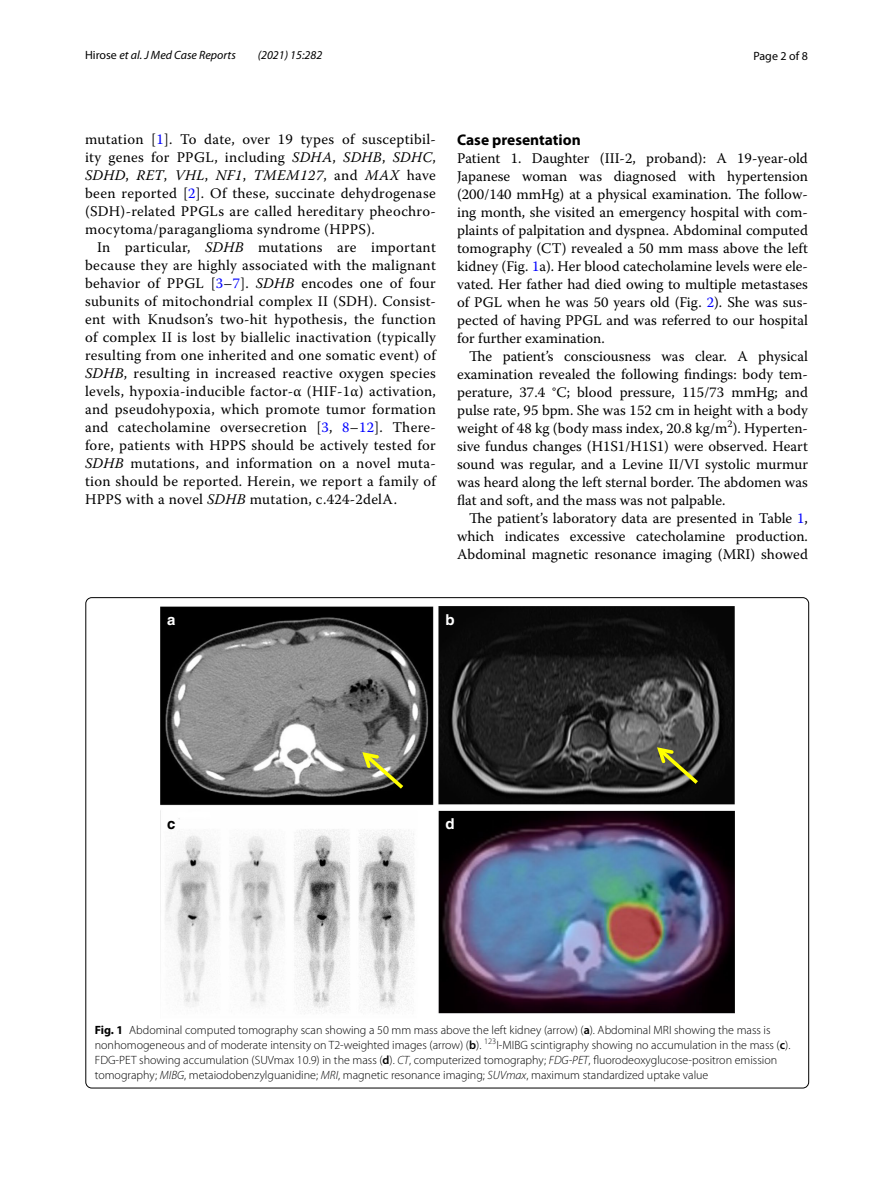
<style>
.page{position:relative;width:893px;height:1187px;background:#fff}
.page>*{position:absolute;margin:0;border:0;box-sizing:border-box;transform-origin:0 0}
.t1{font:700 15.45px "Myriad Pro";color:#000}
.t2{font:700 15px "Helvetica";color:#fff}
.t3{font:700 15px "Helvetica";color:#000}
.t4{font:14.7px/18px "Warnock Pro";letter-spacing:.01em;color:#000;text-align:justify}
.t5{font:300 12px/15px "Myriad Pro";color:#000}
.t6{font:italic 12px "Myriad Pro";color:#000}
.t7{font:12px "Myriad Pro";color:#000}
.s1{font-style:normal}
.s2{color:#00f}
.s3{font-style:italic}
.s4{font-weight:700}
.s5{font-weight:600}
</style>
<div class="page">
<img style="left:160px;top:606px;width:574px;height:408px">
<svg style="left:654px;top:744px;width:48px;height:43px"></svg>
<svg style="left:360px;top:749px;width:47px;height:43px"></svg>
<p class="t6" style="left:85px;top:48px;width:152px"><span class="s1">Hirose</span> et al. J Med Case Reports</p>
<p class="t6" style="left:258px;top:48px;width:66px">(2021) 15:282</p>
<p class="t7" style="left:753px;top:48px;width:56px">Page 2 of 8</p>
<p class="t4" style="left:85px;top:130px;width:352px">mutation [<span class="s2">1</span>]. To date, over 19 types of susceptibil&shy;ity genes for PPGL, including <span class="s3">SDHA</span>, <span class="s3">SDHB</span>, <span class="s3">SDHC</span>, <span class="s3">SDHD</span>, <span class="s3">RET</span>, <span class="s3">VHL</span>, <span class="s3">NF1</span>, <span class="s3">TMEM127</span>, and <span class="s3">MAX</span> have been reported [<span class="s2">2</span>]. Of these, succinate dehydrogenase (SDH)-related PPGLs are called hereditary pheochro&shy;mocytoma/paraganglioma syndrome (HPPS).</p>
<p class="t4" style="left:85px;top:238px;width:352px;text-indent:12px">In particular, <span class="s3">SDHB</span> mutations are important because they are highly associated with the malignant behavior of PPGL [<span class="s2">3</span>–<span class="s2">7</span>]. <span class="s3">SDHB</span> encodes one of four subunits of mitochondrial complex II (SDH). Consist&shy;ent with Knudson’s two-hit hypothesis, the function of complex II is lost by biallelic inactivation (typically resulting from one inherited and one somatic event) of <span class="s3">SDHB</span>, resulting in increased reactive oxygen species levels, hypoxia-inducible factor-α (HIF-1α) activation, and pseudohypoxia, which promote tumor formation and catecholamine oversecretion [<span class="s2">3</span>, <span class="s2">8</span>–<span class="s2">12</span>]. There&shy;fore, patients with HPPS should be actively tested for <span class="s3">SDHB</span> mutations, and information on a novel muta&shy;tion should be reported. Herein, we report a family of HPPS with a novel <span class="s3">SDHB</span> mutation, c.424-2delA.</p>
<p class="t1" style="left:457px;top:129px;width:125px">Case presentation</p>
<p class="t4" style="left:457px;top:148px;width:352px">Patient 1. Daughter (III-2, proband): A 19-year-old Japanese woman was diagnosed with hypertension (200/140 mmHg) at a physical examination. The follow&shy;ing month, she visited an emergency hospital with com&shy;plaints of palpitation and dyspnea. Abdominal computed tomography (CT) revealed a 50 mm mass above the left kidney (Fig. <span class="s2">1</span>a). Her blood catecholamine levels were ele&shy;vated. Her father had died owing to multiple metastases of PGL when he was 50 years old (Fig. <span class="s2">2</span>). She was sus&shy;pected of having PPGL and was referred to our hospital for further examination.</p>
<p class="t4" style="left:457px;top:346px;width:352px;text-indent:12px">The patient’s consciousness was clear. A physical examination revealed the following findings: body tem&shy;perature, 37.4 °C; blood pressure, 115/73 mmHg; and pulse rate, 95 bpm. She was 152 cm in height with a body weight of 48 kg (body mass index, 20.8 kg/m<sup>2</sup>). Hyperten&shy;sive fundus changes (H1S1/H1S1) were observed. Heart sound was regular, and a Levine II/VI systolic murmur was heard along the left sternal border. The abdomen was flat and soft, and the mass was not palpable.</p>
<p class="t4" style="left:457px;top:508px;width:352px;text-indent:12px">The patient’s laboratory data are presented in Table <span class="s2">1</span>, which indicates excessive catecholamine production.<br>Abdominal magnetic resonance imaging (MRI) showed</p>
<p class="t2" style="left:167px;top:611px;width:10px">a</p>
<p class="t2" style="left:445px;top:611px;width:11px">b</p>
<p class="t3" style="left:167px;top:814px;width:10px">c</p>
<p class="t2" style="left:445px;top:814px;width:11px">d</p>
<p class="t5" style="left:95px;top:1022px;width:697px"><span class="s4">Fig. 1</span> Abdominal computed tomography scan showing a 50 mm mass above the left kidney (arrow) (<span class="s5">a</span>). Abdominal MRI showing the mass is nonhomogeneous and of moderate intensity on T2-weighted images (arrow) (<span class="s5">b</span>). <sup>123</sup>I-MIBG scintigraphy showing no accumulation in the mass (<span class="s5">c</span>).<br>FDG-PET showing accumulation (SUVmax 10.9) in the mass (<span class="s5">d</span>). <span class="s3">CT</span>, computerized tomography; <span class="s3">FDG-PET</span>, fluorodeoxyglucose-positron emission tomography; <span class="s3">MIBG</span>, metaiodobenzylguanidine; <span class="s3">MRI</span>, magnetic resonance imaging; <span class="s3">SUVmax</span>, maximum standardized uptake value</p>
</div>
